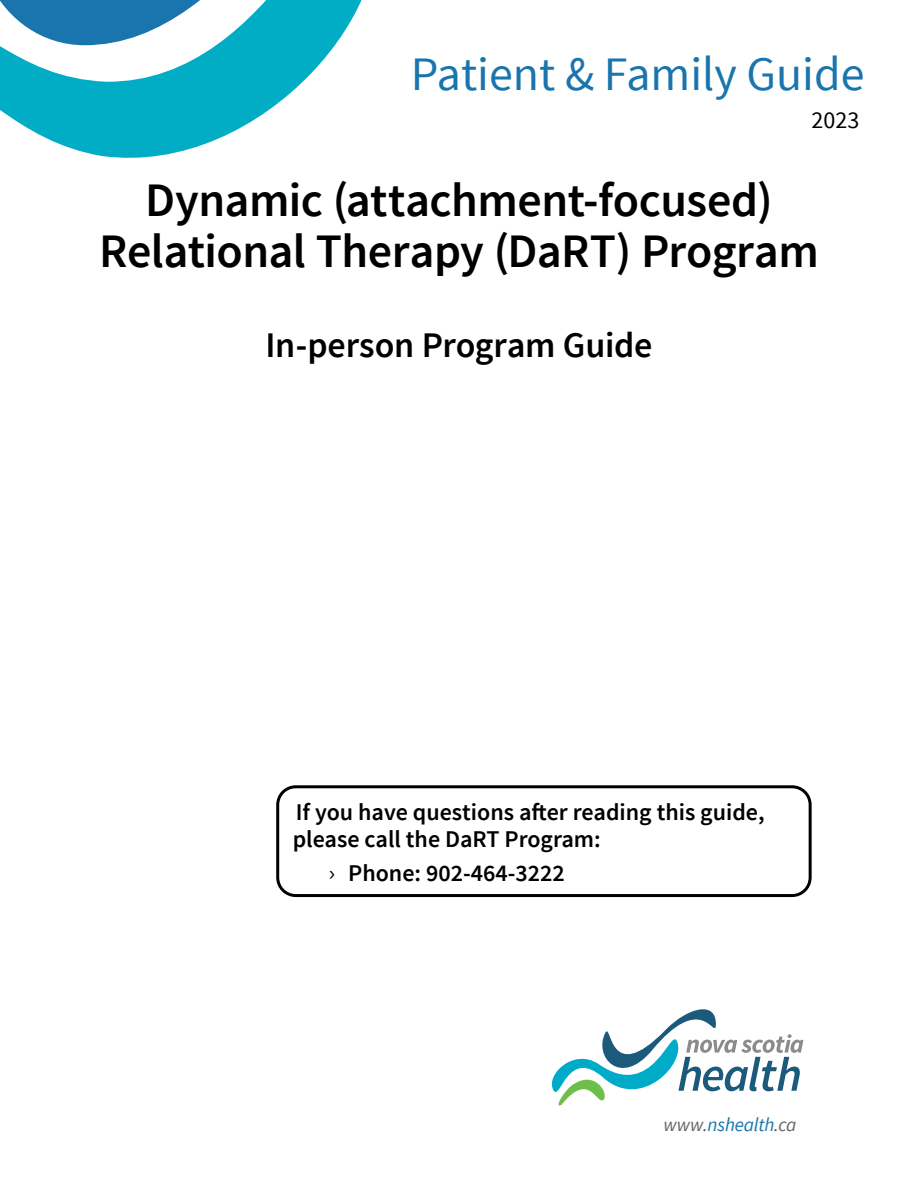
<style>
.page{position:relative;width:918px;height:1188px;background:#fff}
.page>*{position:absolute;margin:0;border:0;box-sizing:border-box;transform-origin:0 0}
.Pamphlet_Title{font:600 48px/51px "Source Sans Pro";letter-spacing:-.01em;color:#000;text-align:center}
.t1{font:48px "Source Sans Pro";color:#1a74ad}
.Headings_-_centred_2{font:600 36px "Source Sans Pro";letter-spacing:-.005em;color:#000}
.body_text{font:600 24px/27px "Source Sans Pro";color:#000}
.t2{font:24px "Source Sans Pro";color:#000}
.t3{font:italic 19.2px "Source Sans Pro";letter-spacing:-.01em;color:#1a74ad}
.s1{font-family:"Trade Gothic LT Std";font-weight:400}
.s2{color:#636466}
</style>
<div class="page">
<div style="left:276px;top:785px;width:536px;height:112px;border:3px solid #000;border-radius:18px"></div>
<svg style="left:0;top:0;width:362px;height:158px"></svg>
<svg style="left:552px;top:1009px;width:251px;height:97px"></svg>
<p class="t1" style="left:411px;top:44px;width:455px">Patient &amp; Family Guide</p>
<p class="t2" style="left:812px;top:105px;width:49px">2023</p>
<p class="Pamphlet_Title" style="left:99px;top:176px;width:721px">Dynamic (attachment-focused)<br>Relational Therapy (DaRT) Program</p>
<p class="Headings_-_centred_2" style="left:266px;top:322px;width:388px">In-person Program Guide</p>
<p class="body_text" style="left:293px;top:799px;width:473px">If you have questions after reading this guide, please call the DaRT Program:</p>
<p class="body_text" style="left:328px;top:860px;width:238px"><span class="s1">›</span> Phone: 902-464-3222</p>
<p class="t3" style="left:664px;top:1113px;width:134px"><span class="s2">www.</span>nshealth<span class="s2">.ca</span></p>
</div>
